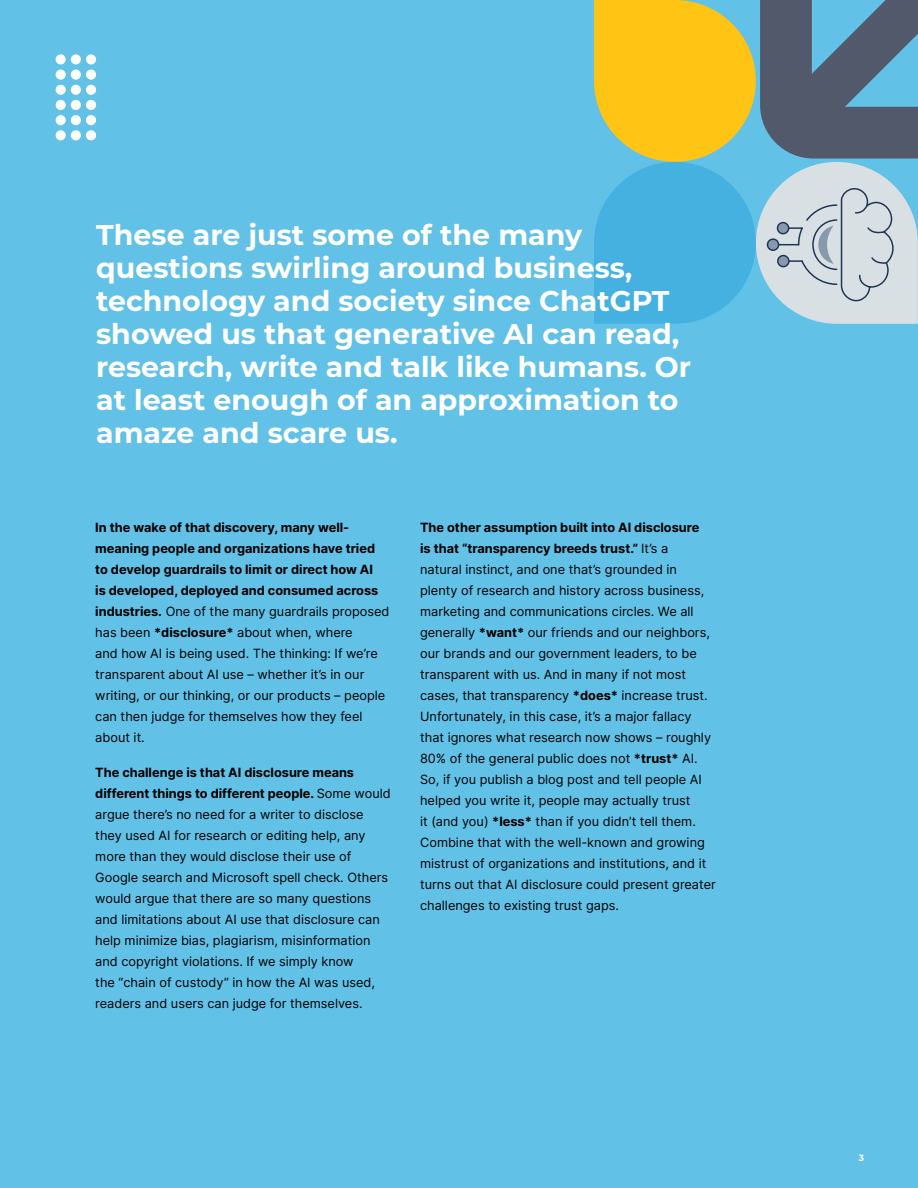
<style>
.page{position:relative;width:918px;height:1188px;background:#62c1e7}
.page>*{position:absolute;margin:0;border:0;box-sizing:border-box;transform-origin:0 0}
.t1{font:700 28.5px/33px "Montserrat";color:#fff}
.t2{font:12.75px/21px "Inter";color:#000}
.t3{font:700 9px "Montserrat";color:#fff}
.s1{font-weight:700}
</style>
<div class="page">
<div style="left:56px;top:54px;width:10px;height:11px;background:#fff;border-radius:50%"></div>
<div style="left:71px;top:54px;width:10px;height:11px;background:#fff;border-radius:50%"></div>
<div style="left:86px;top:54px;width:10px;height:11px;background:#fff;border-radius:50%"></div>
<div style="left:56px;top:70px;width:10px;height:10px;background:#fff;border-radius:50%"></div>
<div style="left:86px;top:70px;width:10px;height:10px;background:#fff;border-radius:50%"></div>
<div style="left:71px;top:70px;width:10px;height:10px;background:#fff;border-radius:50%"></div>
<div style="left:56px;top:85px;width:10px;height:10px;background:#fff;border-radius:50%"></div>
<div style="left:86px;top:85px;width:10px;height:10px;background:#fff;border-radius:50%"></div>
<div style="left:71px;top:85px;width:10px;height:10px;background:#fff;border-radius:50%"></div>
<div style="left:56px;top:100px;width:10px;height:10px;background:#fff;border-radius:50%"></div>
<div style="left:86px;top:100px;width:10px;height:10px;background:#fff;border-radius:50%"></div>
<div style="left:71px;top:100px;width:10px;height:10px;background:#fff;border-radius:50%"></div>
<div style="left:56px;top:115px;width:10px;height:10px;background:#fff;border-radius:50%"></div>
<div style="left:86px;top:115px;width:10px;height:10px;background:#fff;border-radius:50%"></div>
<div style="left:71px;top:115px;width:10px;height:10px;background:#fff;border-radius:50%"></div>
<div style="left:56px;top:130px;width:10px;height:10px;background:#fff;border-radius:50%"></div>
<div style="left:86px;top:130px;width:10px;height:10px;background:#fff;border-radius:50%"></div>
<div style="left:71px;top:130px;width:10px;height:10px;background:#fff;border-radius:50%"></div>
<svg style="left:594px;top:0;width:324px;height:324px"></svg>
<p class="t1" style="left:96px;top:217px;width:597px">These are just some of the many questions swirling around business, technology and society since ChatGPT showed us that generative AI can read, research, write and talk like humans. Or at least enough of an approximation to amaze and scare us.</p>
<p class="t2" style="left:95px;top:517px;width:296px"><span class="s1">In the wake of that discovery, many well&shy;meaning people and organizations have tried to develop guardrails to limit or direct how AI<br>is developed, deployed and consumed across industries.</span> One of the many guardrails proposed has been <span class="s1">*disclosure*</span> about when, where<br>and how AI is being used. The thinking: If we’re transparent about AI use – whether it’s in our writing, or our thinking, or our products – people can then judge for themselves how they feel about it.</p>
<p class="t2" style="left:95px;top:761px;width:297px"><span class="s1">The challenge is that AI disclosure means different things to different people.</span> Some would argue there’s no need for a writer to disclose they used AI for research or editing help, any more than they would disclose their use of Google search and Microsoft spell check. Others would argue that there are so many questions and limitations about AI use that disclosure can help minimize bias, plagiarism, misinformation and copyright violations. If we simply know<br>the “chain of custody” in how the AI was used, readers and users can judge for themselves.</p>
<p class="t2" style="left:420px;top:517px;width:297px"><span class="s1">The other assumption built into AI disclosure<br>is that “transparency breeds trust.”</span> It’s a<br>natural instinct, and one that’s grounded in plenty of research and history across business, marketing and communications circles. We all generally <span class="s1">*want*</span> our friends and our neighbors, our brands and our government leaders, to be transparent with us. And in many if not most cases, that transparency <span class="s1">*does*</span> increase trust.<br>Unfortunately, in this case, it’s a major fallacy that ignores what research now shows – roughly 80% of the general public does not <span class="s1">*trust*</span> AI.<br>So, if you publish a blog post and tell people AI helped you write it, people may actually trust<br>it (and you) <span class="s1">*less*</span> than if you didn’t tell them.<br>Combine that with the well-known and growing mistrust of organizations and institutions, and it turns out that AI disclosure could present greater challenges to existing trust gaps.</p>
<p class="t3" style="left:859px;top:1151px;width:7px">3</p>
</div>
